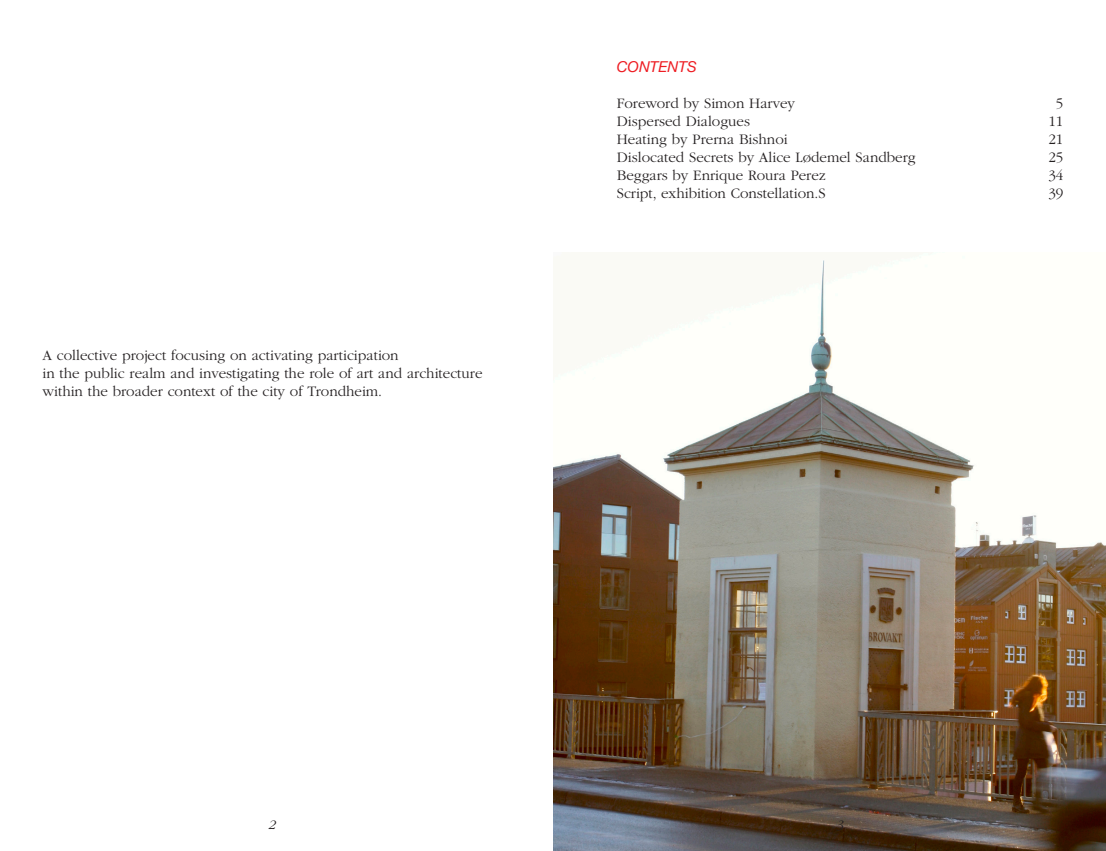
<style>
.page{position:relative;width:1106px;height:851px;background:#fff}
.page>*{position:absolute;margin:0;border:0;box-sizing:border-box;transform-origin:0 0}
.Garamond{font:300 15px/18px "ITC Garamond Std";color:#231f20}
.Helvetica{font:italic 15px "Helvetica Neue";color:#ee1d23}
.Garamond_italic{font:italic 300 13.5px "ITC Garamond Std";color:#231f20}
</style>
<div class="page">
<img style="left:553px;top:258px;width:553px;height:592px">
<p class="Garamond" style="left:43px;top:346px;width:358px">A collective project focusing on activating participation</p>
<p class="Garamond" style="left:43px;top:364px;width:441px">in the public realm and investigating the role of art and architecture within the broader context of the city of Trondheim.</p>
<p class="Helvetica" style="left:617px;top:58px;width:81px">CONTENTS</p>
<p class="Garamond" style="left:617px;top:94px;width:180px">Foreword by Simon Harvey</p>
<p class="Garamond" style="left:1055px;top:94px;width:9px">5</p>
<p class="Garamond" style="left:617px;top:112px;width:135px">Dispersed Dialogues</p>
<p class="Garamond" style="left:1048px;top:112px;width:16px">11</p>
<p class="Garamond" style="left:617px;top:130px;width:172px">Heating by Prerna Bishnoi</p>
<p class="Garamond" style="left:1048px;top:130px;width:16px">21</p>
<p class="Garamond" style="left:617px;top:148px;width:300px">Dislocated Secrets by Alice Lødemel Sandberg</p>
<p class="Garamond" style="left:1048px;top:148px;width:16px">25</p>
<p class="Garamond" style="left:617px;top:166px;width:210px">Beggars by Enrique Roura Perez</p>
<p class="Garamond" style="left:1048px;top:166px;width:16px">34</p>
<p class="Garamond" style="left:617px;top:184px;width:210px">Script, exhibition Constellation.S</p>
<p class="Garamond" style="left:1048px;top:184px;width:16px">39</p>
<p class="Garamond_italic" style="left:268px;top:816px;width:9px">2</p>
<p class="Garamond_italic" style="left:836px;top:816px;width:9px">3</p>
</div>
